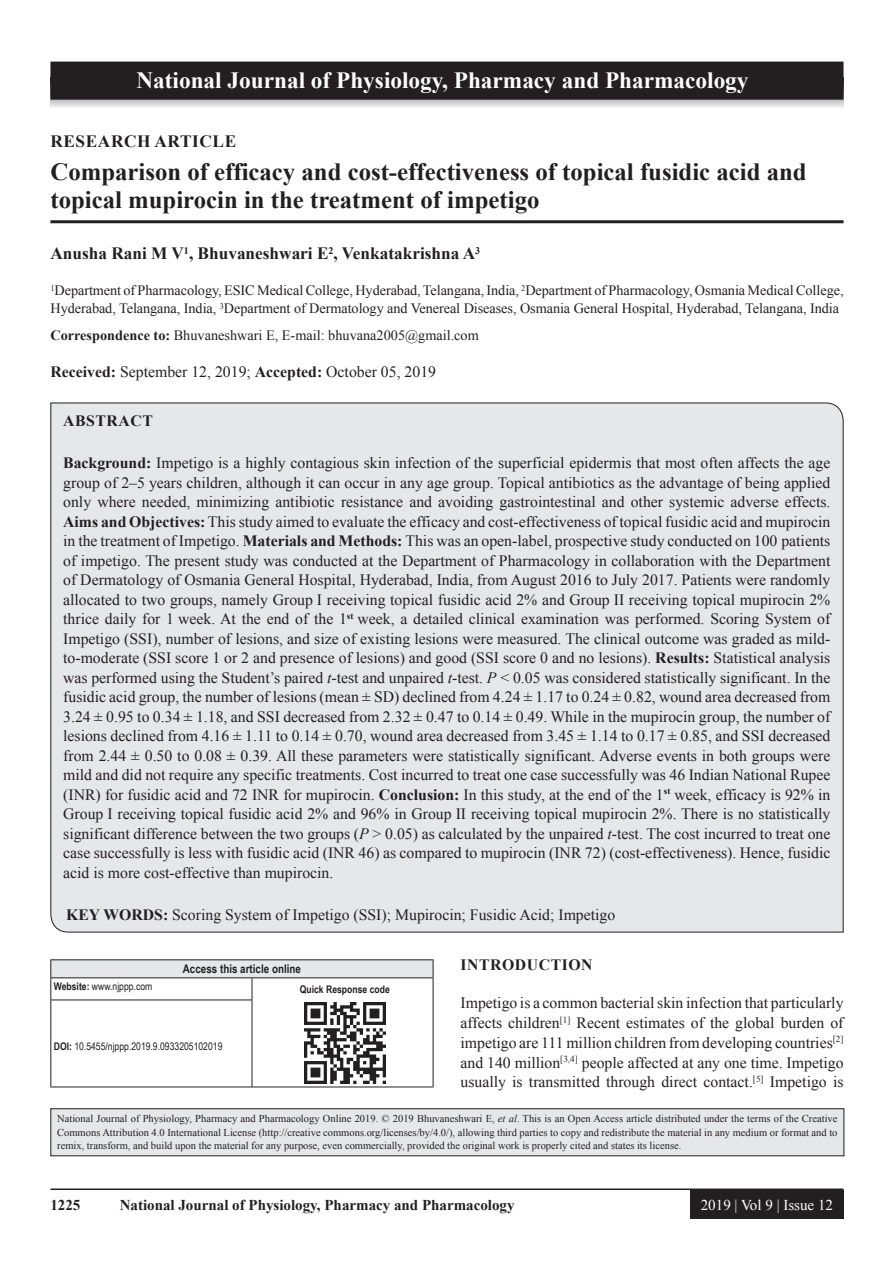
<style>
.page{position:relative;width:894px;height:1263px;background:#fff}
.page>*{position:absolute;margin:0;border:0;box-sizing:border-box;transform-origin:0 0}
.AT{font:700 24.75px/28.5px "Times New Roman";color:#231f20}
.JN_1{font:700 23.25px "Times New Roman";color:#fff}
.AU{font:700 17.25px "Times New Roman";color:#231f20}
.AH{font:700 17.25px "Times New Roman";letter-spacing:.035em;color:#231f20}
.ABS{font:15.75px/19.5px "Times New Roman";color:#231f20;text-align:justify}
.TX{font:15.75px/19.8px "Times New Roman";color:#231f20;text-align:justify}
.KWD{font:15.75px "Times New Roman";color:#231f20}
.ABSH{font:700 15.75px "Times New Roman";letter-spacing:.035em;color:#231f20}
.RF{font:700 15px "Times New Roman";color:#231f20}
.RF_VOL{font:15px "Times New Roman";color:#fff}
.AFF{font:14.25px/18px "Times New Roman";letter-spacing:-.005em;color:#231f20}
.ADD{font:14.25px "Times New Roman";color:#231f20}
.AAO{font:700 12px "Arial Narrow";color:#231f20}
.JN_TX{font:10.5px/13.5px "Times New Roman";color:#231f20;text-align:justify}
.Web{font:10.5px "Arial Narrow";color:#231f20}
.QR{font:700 10.5px "Arial Narrow";color:#231f20}
.s1{font-weight:700}
.s2{font-style:italic}
</style>
<div class="page">
<hr style="left:50px;top:1188px;width:793px;height:2px;background:#231f20">
<div style="left:690px;top:1190px;width:153px;height:28px;background:#231f20"></div>
<hr style="left:50px;top:220px;width:793px;height:3px;background:#231f20">
<div style="left:50px;top:402px;width:793px;height:530px;background:#e6e7e9"></div>
<div style="left:51px;top:959px;width:382px;height:18px;background:#e6e7e9"></div>
<svg style="left:251px;top:978px;width:1px;height:21px"></svg>
<hr style="left:50px;top:999px;width:202px;height:1px;background:#231f20">
<hr style="left:50px;top:1000px;width:1px;height:86px;background:#231f20">
<hr style="left:251px;top:1000px;width:1px;height:86px;background:#231f20">
<hr style="left:50px;top:1086px;width:202px;height:1px;background:#231f20">
<hr style="left:432px;top:1000px;width:1px;height:86px;background:#231f20">
<hr style="left:252px;top:1086px;width:181px;height:1px;background:#231f20">
<hr style="left:50px;top:959px;width:202px;height:1px;background:#231f20">
<hr style="left:252px;top:959px;width:181px;height:1px;background:#231f20">
<svg style="left:50px;top:960px;width:1px;height:39px"></svg>
<svg style="left:432px;top:960px;width:1px;height:40px"></svg>
<hr style="left:50px;top:977px;width:202px;height:1px;background:#231f20">
<hr style="left:252px;top:977px;width:181px;height:1px;background:#231f20">
<img style="left:304px;top:1002px;width:81px;height:81px">
<div style="left:51px;top:1108px;width:792px;height:47px;background:#e6e7e9"></div>
<div style="left:50px;top:1108px;width:794px;height:48px;border:1px solid #231f20"></div>
<svg style="left:51px;top:100px;width:792px;height:8px;background:#d9dadc"></svg>
<div style="left:51px;top:62px;width:791px;height:37px;background:#231f20"></div>
<div style="left:50px;top:62px;width:793px;height:38px;border:2px solid #231f20"></div>
<p class="JN_1" style="left:136px;top:64px;width:613px">National Journal of Physiology, Pharmacy and Pharmacology</p>
<p class="AH" style="left:50px;top:128px;width:187px">RESEARCH ARTICLE</p>
<p class="AT" style="left:50px;top:156px;width:757px">Comparison of efficacy and cost-effectiveness of topical fusidic acid and topical mupirocin in the treatment of impetigo</p>
<p class="AU" style="left:50px;top:241px;width:431px">Anusha Rani M V<sup>1</sup>, Bhuvaneshwari E<sup>2</sup>, Venkatakrishna A<sup>3</sup></p>
<p class="AFF" style="left:50px;top:281px;width:794px"><sup>1</sup>Department of Pharmacology, ESIC Medical College, Hyderabad, Telangana, India, <sup>2</sup>Department of Pharmacology, Osmania Medical College,<br>Hyderabad, Telangana, India, <sup>3</sup>Department of Dermatology and Venereal Diseases, Osmania General Hospital, Hyderabad, Telangana, India</p>
<p class="ADD" style="left:50px;top:325px;width:430px"><span class="s1">Correspondence to:</span> Bhuvaneshwari E, E-mail: bhuvana2005@gmail.com</p>
<p class="TX" style="left:50px;top:361px;width:387px"><span class="s1">Received:</span> September 12, 2019; <span class="s1">Accepted:</span> October 05, 2019</p>
<p class="ABSH" style="left:63px;top:409px;width:91px">ABSTRACT</p>
<p class="ABS" style="left:63px;top:452px;width:768px"><span class="s1">Background:</span> Impetigo is a highly contagious skin infection of the superficial epidermis that most often affects the age group of 2–5 years children, although it can occur in any age group. Topical antibiotics as the advantage of being applied only where needed, minimizing antibiotic resistance and avoiding gastrointestinal and other systemic adverse effects.<br><span class="s1">Aims and Objectives:</span> This study aimed to evaluate the efficacy and cost-effectiveness of topical fusidic acid and mupirocin in the treatment of Impetigo. <span class="s1">Materials and Methods:</span> This was an open-label, prospective study conducted on 100 patients of impetigo. The present study was conducted at the Department of Pharmacology in collaboration with the Department of Dermatology of Osmania General Hospital, Hyderabad, India, from August 2016 to July 2017. Patients were randomly allocated to two groups, namely Group I receiving topical fusidic acid 2% and Group II receiving topical mupirocin 2% thrice daily for 1 week. At the end of the 1<sup>st</sup> week, a detailed clinical examination was performed. Scoring System of Impetigo (SSI), number of lesions, and size of existing lesions were measured. The clinical outcome was graded as mild&shy;to-moderate (SSI score 1 or 2 and presence of lesions) and good (SSI score 0 and no lesions). <span class="s1">Results:</span> Statistical analysis was performed using the Student’s paired <span class="s2">t</span>-test and unpaired <span class="s2">t</span>-test. <span class="s2">P</span> &lt; 0.05 was considered statistically significant. In the fusidic acid group, the number of lesions (mean ± SD) declined from 4.24 ± 1.17 to 0.24 ± 0.82, wound area decreased from 3.24 ± 0.95 to 0.34 ± 1.18, and SSI decreased from 2.32 ± 0.47 to 0.14 ± 0.49. While in the mupirocin group, the number of lesions declined from 4.16 ± 1.11 to 0.14 ± 0.70, wound area decreased from 3.45 ± 1.14 to 0.17 ± 0.85, and SSI decreased from 2.44 ± 0.50 to 0.08 ± 0.39. All these parameters were statistically significant. Adverse events in both groups were mild and did not require any specific treatments. Cost incurred to treat one case successfully was 46 Indian National Rupee (INR) for fusidic acid and 72 INR for mupirocin. <span class="s1">Conclusion:</span> In this study, at the end of the 1<sup>st</sup> week, efficacy is 92% in Group I receiving topical fusidic acid 2% and 96% in Group II receiving topical mupirocin 2%. There is no statistically significant difference between the two groups (<span class="s2">P</span> &gt; 0.05) as calculated by the unpaired <span class="s2">t</span>-test. The cost incurred to treat one case successfully is less with fusidic acid (INR 46) as compared to mupirocin (INR 72) (cost-effectiveness). Hence, fusidic acid is more cost-effective than mupirocin.</p>
<p class="KWD" style="left:66px;top:903px;width:550px"><span class="s1">KEY WORDS:</span> Scoring System of Impetigo (SSI); Mupirocin; Fusidic Acid; Impetigo</p>
<p class="AAO" style="left:183px;top:960px;width:120px">Access this article online</p>
<p class="Web" style="left:54px;top:978px;width:100px"><span class="s1">Website:</span> www.njppp.com</p>
<p class="QR" style="left:300px;top:981px;width:91px">Quick Response code</p>
<p class="Web" style="left:54px;top:1039px;width:170px"><span class="s1">DOI:</span> 10.5455/njppp.2019.9.0933205102019</p>
<h1 class="ABSH" style="left:460px;top:953px;width:134px">INTRODUCTION</h1>
<p class="TX" style="left:460px;top:992px;width:384px">Impetigo is a common bacterial skin infection that particularly affects children<sup>[1]</sup> Recent estimates of the global burden of impetigo are 111 million children from developing countries<sup>[2] </sup>and 140 million<sup>[3,4]</sup> people affected at any one time. Impetigo usually is transmitted through direct contact.<sup>[5]</sup> Impetigo is</p>
<p class="JN_TX" style="left:57px;top:1111px;width:781px">National Journal of Physiology, Pharmacy and Pharmacology Online 2019. © 2019 Bhuvaneshwari E, <span class="s2">et al</span>. This is an Open Access article distributed under the terms of the Creative Commons Attribution 4.0 International License (http://creative commons.org/licenses/by/4.0/), allowing third parties to copy and redistribute the material in any medium or format and to remix, transform, and build upon the material for any purpose, even commercially, provided the original work is properly cited and states its license.</p>
<p class="RF" style="left:50px;top:1194px;width:31px">1225</p>
<p class="RF" style="left:120px;top:1194px;width:396px">National Journal of Physiology, Pharmacy and Pharmacology</p>
<p class="RF_VOL" style="left:700px;top:1193px;width:134px">2019 | Vol 9 | Issue 12</p>
</div>
